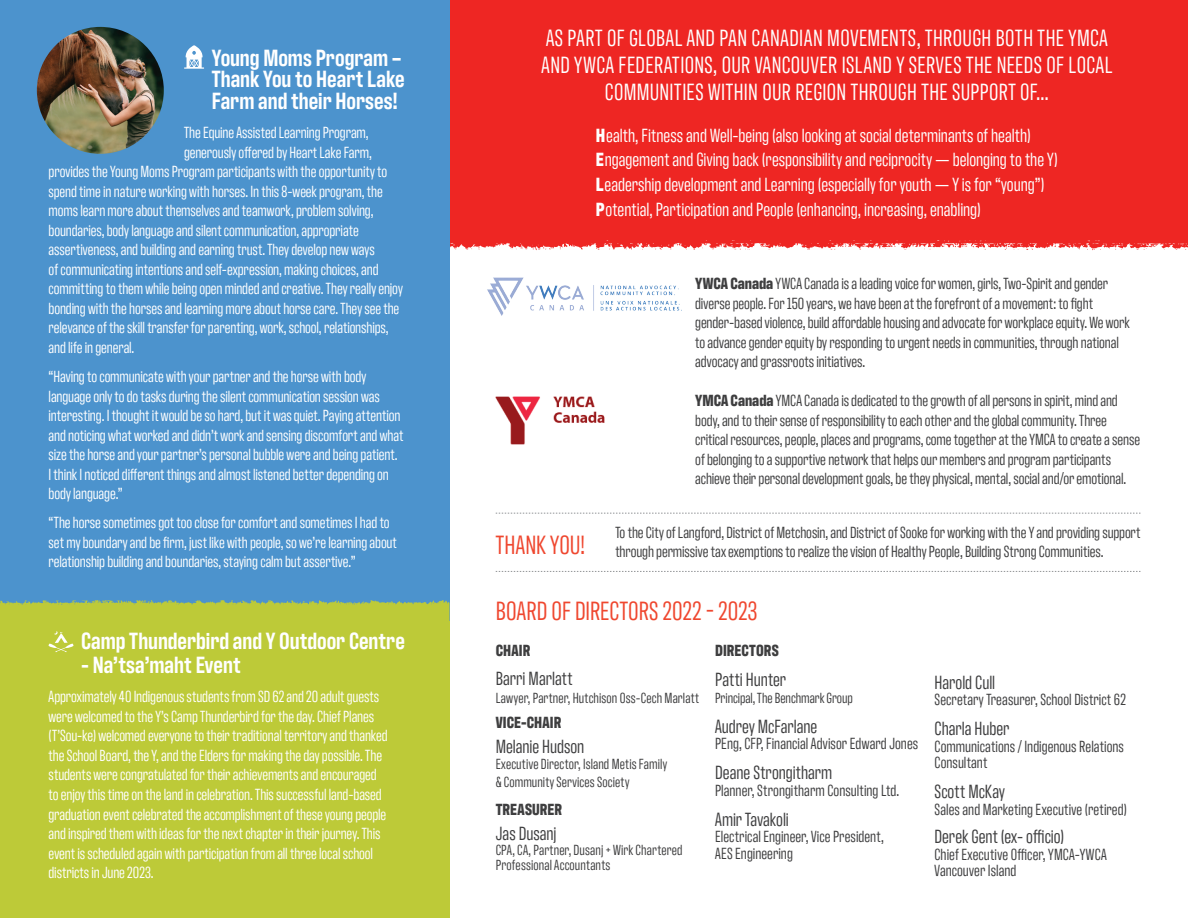
<style>
.page{position:relative;width:1188px;height:918px;background:#fff}
.page>*{position:absolute;margin:0;border:0;box-sizing:border-box;transform-origin:0 0}
.t1{font:27px "Antarctican Headline";letter-spacing:.005em;color:#ef472f}
.t2{font:24px/27px "Antarctican Headline";letter-spacing:.02em;color:#fff;text-align:center}
.t3{font:600 24px/21.8px "Antarctican Headline";color:#fff}
.t4{font:19.5px/24.8px "Antarctican Headline";color:#fff}
.t5{font:19.5px "Antarctican Headline";color:#3e3e3f}
.t6{font:16.5px/19.5px "Antarctican Headline";letter-spacing:-.005em;color:#fff}
.t7{font:16.5px/19.5px "Antarctican Headline";letter-spacing:-.005em;color:#3e3e3f}
.t8{font:700 16.5px "Antarctican Headline";letter-spacing:.005em;color:#3e3e3f}
.t9{font:15px/18px "Antarctican Headline";letter-spacing:.01em;color:#3e3e3f}
.s1{font-weight:700}
</style>
<div class="page">
<div style="left:319px;top:0;width:869px;height:267px;background:#ee2623"></div>
<svg style="left:450px;top:240px;width:738px;height:27px"></svg>
<img style="left:487px;top:277px;width:195px;height:39px">
<img style="left:496px;top:396px;width:109px;height:49px">
<svg style="left:496px;top:571px;width:644px;height:1px"></svg>
<svg style="left:496px;top:513px;width:644px;height:1px"></svg>
<div style="left:0;top:614px;width:450px;height:304px;background:#bdca38"></div>
<div style="left:0;top:0;width:450px;height:620px;background:#4c93cd"></div>
<img style="left:37px;top:27px;width:127px;height:127px;border-radius:63px">
<svg style="left:184px;top:45px;width:20px;height:24px"></svg>
<svg style="left:0;top:600px;width:450px;height:52px"></svg>
<h2 class="t3" style="left:212px;top:45px;width:194px">Young Moms Program –<br>Thank You to Heart Lake<br>Farm and their Horses!</h2>
<p class="t6" style="left:184px;top:122px;width:186px">The Equine Assisted Learning Program,</p>
<p class="t6" style="left:184px;top:141px;width:189px">generously offered by Heart Lake Farm,</p>
<p class="t6" style="left:49px;top:161px;width:340px">provides the Young Moms Program participants with the opportunity to</p>
<p class="t6" style="left:49px;top:180px;width:336px">spend time in nature working with horses. In this 8-week program, the</p>
<p class="t6" style="left:49px;top:200px;width:326px">moms learn more about themselves and teamwork, problem solving,</p>
<p class="t6" style="left:49px;top:219px;width:312px">boundaries, body language and silent communication, appropriate</p>
<p class="t6" style="left:49px;top:239px;width:328px">assertiveness, and building and earning trust. They develop new ways</p>
<p class="t6" style="left:49px;top:258px;width:332px">of communicating intentions and self-expression, making choices, and</p>
<p class="t6" style="left:49px;top:278px;width:356px">committing to them while being open minded and creative. They really enjoy</p>
<p class="t6" style="left:49px;top:298px;width:352px">bonding with the horses and learning more about horse care. They see the</p>
<p class="t6" style="left:49px;top:317px;width:342px">relevance of the skill transfer for parenting, work, school, relationships,</p>
<p class="t6" style="left:49px;top:337px;width:87px">and life in general.</p>
<p class="t6" style="left:49px;top:366px;width:356px">“Having to communicate with your partner and the horse with body language only to do tasks during the silent communication session was interesting. I thought it would be so hard, but it was quiet. Paying attention and noticing what worked and didn’t work and sensing discomfort and what size the horse and your partner’s personal bubble were and being patient.<br>I think I noticed different things and almost listened better depending on body language.”</p>
<p class="t6" style="left:49px;top:512px;width:350px">“The horse sometimes got too close for comfort and sometimes I had to set my boundary and be firm, just like with people, so we’re learning about relationship building and boundaries, staying calm but assertive.”</p>
<h2 class="t3" style="left:81px;top:629px;width:325px">Camp Thunderbird and Y Outdoor Centre</h2>
<h2 class="t3" style="left:81px;top:653px;width:161px">- Na’tsa’maht Event</h2>
<p class="t6" style="left:49px;top:686px;width:341px">Approximately 40 Indigenous students from SD 62 and 20 adult guests were welcomed to the Y’s Camp Thunderbird for the day. Chief Planes (T’Sou-ke) welcomed everyone to their traditional territory and thanked the School Board, the Y, and the Elders for making the day possible. The students were congratulated for their achievements and encouraged to enjoy this time on the land in celebration. This successful land-based graduation event celebrated the accomplishment of these young people and inspired them with ideas for the next chapter in their journey. This event is scheduled again with participation from all three local school districts in June 2023.</p>
<h2 class="t2" style="left:541px;top:23px;width:572px">AS PART OF GLOBAL AND PAN CANADIAN MOVEMENTS, THROUGH BOTH THE YMCA<br>AND YWCA FEDERATIONS, OUR VANCOUVER ISLAND Y SERVES THE NEEDS OF LOCAL<br>COMMUNITIES WITHIN OUR REGION THROUGH THE SUPPORT OF…</h2>
<p class="t4" style="left:596px;top:121px;width:464px"><span class="s1">H</span>ealth, Fitness and Well-being (also looking at social determinants of health)<br><span class="s1">E</span>ngagement and Giving back (responsibility and reciprocity — belonging to the Y)<br><span class="s1">L</span>eadership development and Learning (especially for youth — Y is for “young”)<br><span class="s1">P</span>otential, Participation and People (enhancing, increasing, enabling)</p>
<p class="t7" style="left:695px;top:273px;width:436px"><span class="s1">YWCA Canada</span> YWCA Canada is a leading voice for women, girls, Two-Spirit and gender diverse people. For 150 years, we have been at the forefront of a movement: to fight gender-based violence, build affordable housing and advocate for workplace equity. We work to advance gender equity by responding to urgent needs in communities, through national advocacy and grassroots initiatives.</p>
<p class="t7" style="left:695px;top:390px;width:446px"><span class="s1">YMCA Canada</span> YMCA Canada is dedicated to the growth of all persons in spirit, mind and body, and to their sense of responsibility to each other and the global community. Three critical resources, people, places and programs, come together at the YMCA to create a sense of belonging to a supportive network that helps our members and program participants achieve their personal development goals, be they physical, mental, social and/or emotional.</p>
<p class="t7" style="left:496px;top:521px;width:646px;text-indent:120px">To the City of Langford, District of Metchosin, and District of Sooke for working with the Y and providing support<br><sup>THANK</sup> <sup>YOU!</sup> through permissive tax exemptions to realize the vision of Healthy People, Building Strong Communities.</p>
<h1 class="t1" style="left:496px;top:593px;width:263px">BOARD OF DIRECTORS 2022 - 2023</h1>
<p class="t8" style="left:496px;top:639px;width:36px">CHAIR</p>
<p class="t5" style="left:496px;top:666px;width:78px">Barri Marlatt</p>
<p class="t9" style="left:496px;top:688px;width:205px">Lawyer, Partner, Hutchison Oss-Cech Marlatt</p>
<p class="t8" style="left:496px;top:711px;width:67px">VICE-CHAIR</p>
<p class="t5" style="left:496px;top:733px;width:90px">Melanie Hudson</p>
<p class="t9" style="left:496px;top:754px;width:173px">Executive Director, Island Metis Family &amp; Community Services Society</p>
<p class="t8" style="left:496px;top:798px;width:68px">TREASURER</p>
<p class="t5" style="left:496px;top:820px;width:62px">Jas Dusanj</p>
<p class="t9" style="left:496px;top:841px;width:188px;line-height:15px">CPA, CA, Partner, Dusanj + Wirk Chartered<br>Professional Accountants</p>
<p class="t8" style="left:715px;top:639px;width:65px">DIRECTORS</p>
<p class="t5" style="left:715px;top:666px;width:73px">Patti Hunter</p>
<p class="t9" style="left:715px;top:688px;width:139px">Principal, The Benchmark Group</p>
<p class="t5" style="left:715px;top:713px;width:104px">Audrey McFarlane</p>
<p class="t7" style="left:715px;top:733px;width:205px">PEng, CFP, Financial Advisor Edward Jones</p>
<p class="t5" style="left:715px;top:759px;width:119px">Deane Strongitharm</p>
<p class="t7" style="left:715px;top:779px;width:186px">Planner, Strongitharm Consulting Ltd.</p>
<p class="t5" style="left:715px;top:806px;width:75px">Amir Tavakoli</p>
<p class="t7" style="left:715px;top:827px;width:170px;line-height:16.5px">Electrical Engineer, Vice President,<br>AES Engineering</p>
<p class="t5" style="left:935px;top:669px;width:62px">Harold Cull</p>
<p class="t7" style="left:935px;top:689px;width:193px">Secretary Treasurer, School District 62</p>
<p class="t5" style="left:935px;top:715px;width:76px">Charla Huber</p>
<p class="t7" style="left:935px;top:737px;width:191px;line-height:16.5px">Communications / Indigenous Relations<br>Consultant</p>
<p class="t5" style="left:935px;top:778px;width:72px">Scott McKay</p>
<p class="t7" style="left:935px;top:798px;width:194px">Sales and Marketing Executive (retired)</p>
<p class="t5" style="left:935px;top:823px;width:131px">Derek Gent (ex- officio)</p>
<p class="t7" style="left:935px;top:845px;width:174px;line-height:16.5px">Chief Executive Officer, YMCA-YWCA<br>Vancouver Island</p>
</div>
